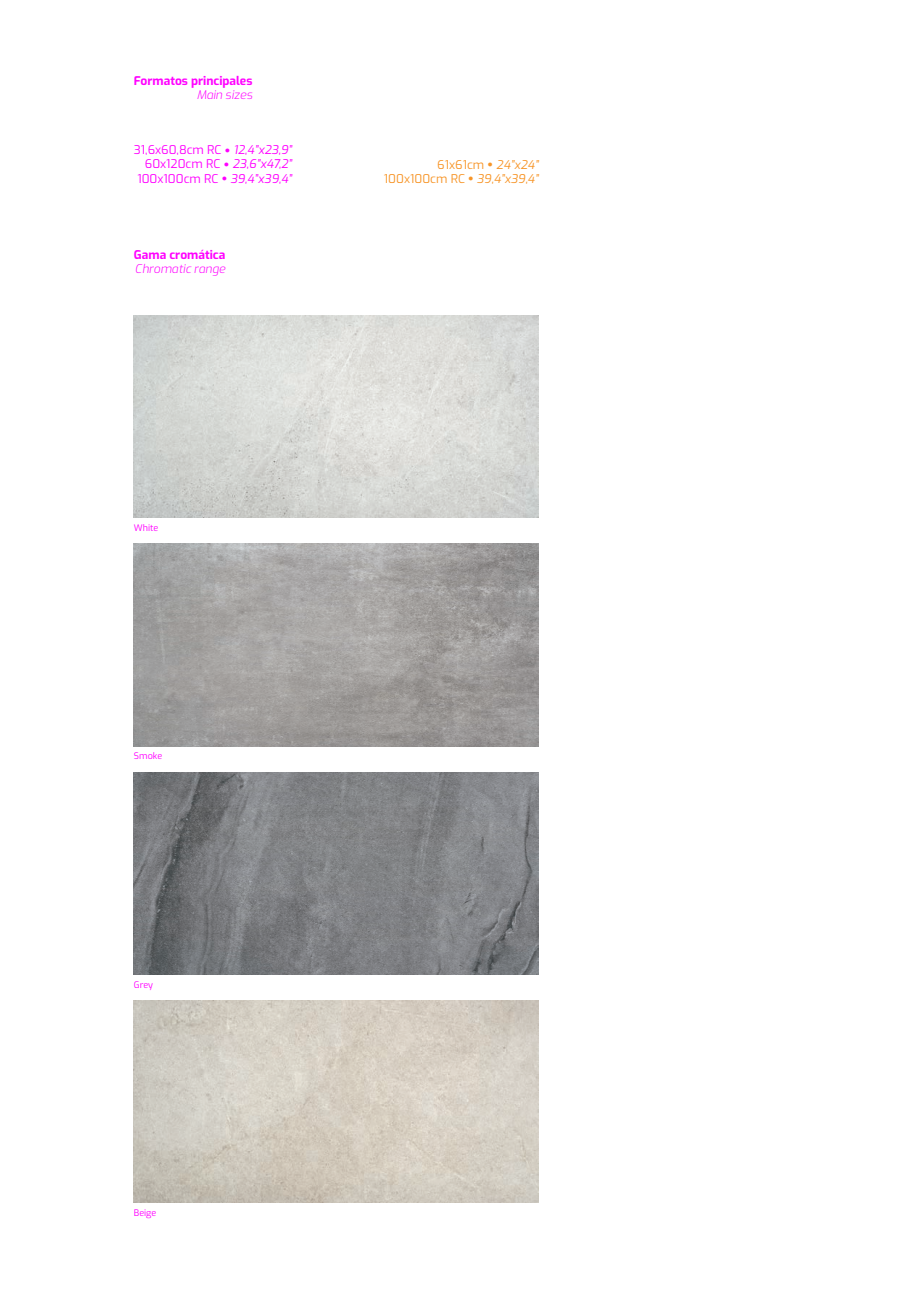
<style>
.page{position:relative;width:919px;height:1289px;background:#fff}
.page>*{position:absolute;margin:0;border:0;box-sizing:border-box;transform-origin:0 0}
.t1{font:12px/14.4px "Exo";color:#f0f;text-align:right}
.t2{font:12px/14.4px "Exo";color:#f79528;text-align:right}
.t3{font:700 12px "Exo";color:#f0f}
.t4{font:italic 300 12px "Exo";color:#f0f}
.t5{font:9px "Exo";color:#f0f}
.s1{font-family:"Arial";font-weight:700;font-size:9px}
.s2{font-style:italic}
</style>
<div class="page">
<img style="left:134px;top:316px;width:404px;height:202px">
<img style="left:134px;top:772px;width:404px;height:202px">
<img style="left:134px;top:1000px;width:404px;height:202px">
<img style="left:134px;top:544px;width:404px;height:202px">
<p class="t3" style="left:134px;top:76px;width:120px">Formatos principales</p>
<p class="t4" style="left:197px;top:90px;width:57px">Main sizes</p>
<p class="t1" style="left:134px;top:144px;width:159px">31,6x60,8cm RC <span class="s1">●</span> <span class="s2">12,4”x23,9”<br></span>60x120cm RC <span class="s1">●</span> <span class="s2">23,6”x47,2”<br></span>100x100cm RC <span class="s1">●</span> <span class="s2">39,4”x39,4”</span></p>
<p class="t3" style="left:134px;top:249px;width:93px">Gama cromática</p>
<p class="t4" style="left:135px;top:264px;width:92px">Chromatic range</p>
<p class="t2" style="left:384px;top:158px;width:156px">61x61cm <span class="s1">●</span> <span class="s2">24”x24”<br></span>100x100cm RC <span class="s1">●</span> <span class="s2">39,4”x39,4”</span></p>
<p class="t5" style="left:134px;top:524px;width:26px">White</p>
<p class="t5" style="left:134px;top:752px;width:30px">Smoke</p>
<p class="t5" style="left:134px;top:980px;width:21px">Grey</p>
<p class="t5" style="left:134px;top:1208px;width:24px">Beige</p>
</div>
